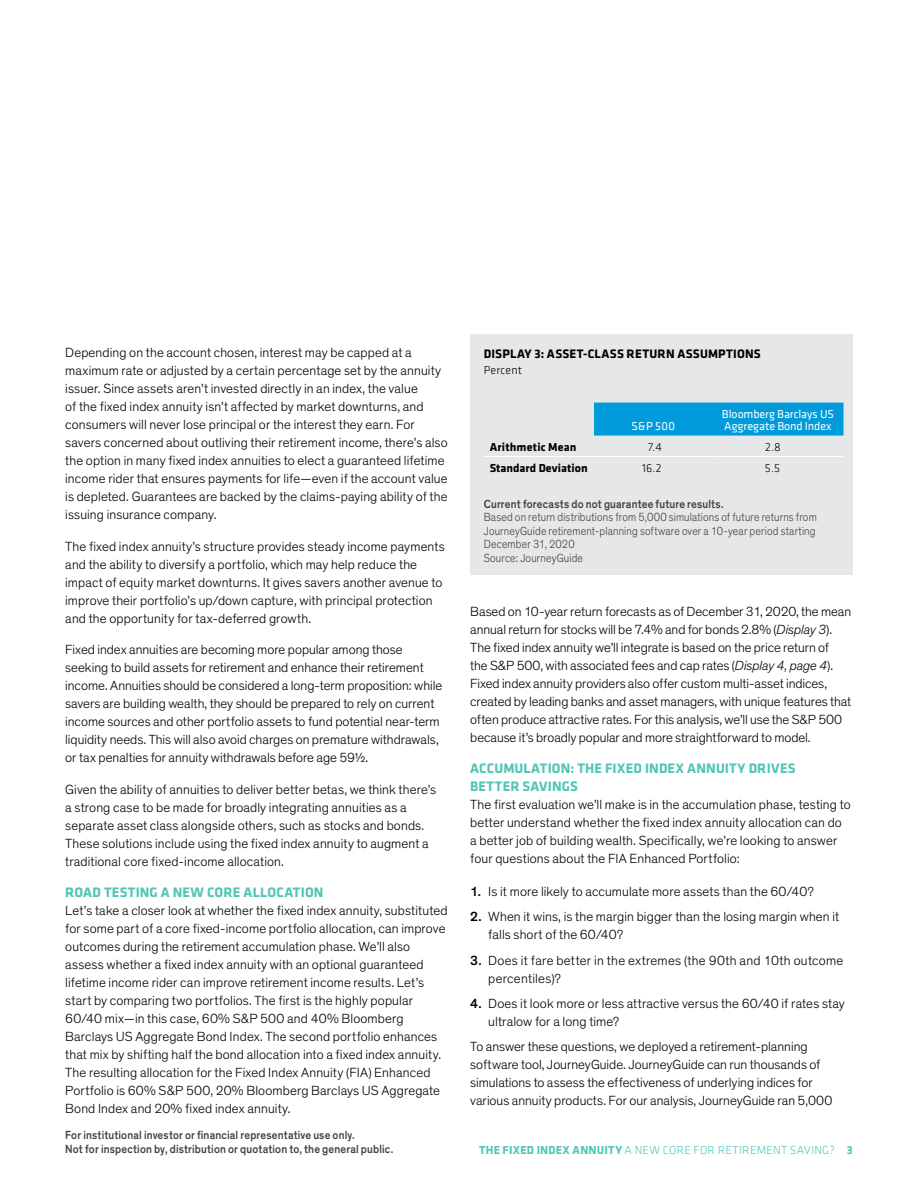
<style>
.page{position:relative;width:918px;height:1188px;background:#fff}
.page>*{position:absolute;margin:0;border:0;box-sizing:border-box;transform-origin:0 0}
.t1{font:700 14.25px/18px "Klavika";letter-spacing:.01em;color:#52c5b4}
.t2{font:300 13.5px/18px "Theinhardt";letter-spacing:.005em;color:#000}
.t3{font:700 12.75px "Klavika";letter-spacing:.015em;color:#000}
.t4{font:300 12px/13.5px "Theinhardt";letter-spacing:.015em;color:#404041;scale:.9 1}
.t5{font:500 12px/13.5px "Theinhardt";letter-spacing:.015em;color:#404041;scale:.9 1}
.t6{font:300 12px "Klavika";letter-spacing:.02em;color:#52c5b4}
.t7{font:12px/12px "Klavika";color:#fff}
.t8{font:700 12px "Klavika";letter-spacing:.01em;color:#000}
.t9{font:300 12px "Klavika";letter-spacing:.01em;color:#000}
.s1{font-style:italic}
.s2{font-weight:500}
.s3{font-weight:700}
</style>
<div class="page">
<div style="left:470px;top:334px;width:383px;height:241px;background:#e6e7e8"></div>
<div style="left:594px;top:403px;width:249px;height:33px;background:#009bdb"></div>
<hr style="left:484px;top:456px;width:110px;height:1px;background:#fff">
<hr style="left:594px;top:456px;width:118px;height:1px;background:#fff">
<hr style="left:712px;top:456px;width:131px;height:1px;background:#fff">
<p class="t2" style="left:65px;top:344px;width:384px">Depending on the account chosen, interest may be capped at a maximum rate or adjusted by a certain percentage set by the annuity issuer. Since assets aren’t invested directly in an index, the value<br>of the fixed index annuity isn’t affected by market downturns, and consumers will never lose principal or the interest they earn. For savers concerned about outliving their retirement income, there’s also the option in many fixed index annuities to elect a guaranteed lifetime income rider that ensures payments for life—even if the account value is depleted. Guarantees are backed by the claims-paying ability of the issuing insurance company.</p>
<p class="t2" style="left:65px;top:538px;width:381px">The fixed index annuity’s structure provides steady income payments and the ability to diversify a portfolio, which may help reduce the impact of equity market downturns. It gives savers another avenue to improve their portfolio’s up/down capture, with principal protection and the opportunity for tax-deferred growth.</p>
<p class="t2" style="left:65px;top:641px;width:379px">Fixed index annuities are becoming more popular among those seeking to build assets for retirement and enhance their retirement income. Annuities should be considered a long-term proposition: while savers are building wealth, they should be prepared to rely on current income sources and other portfolio assets to fund potential near-term liquidity needs. This will also avoid charges on premature withdrawals, or tax penalties for annuity withdrawals before age 59½.</p>
<p class="t2" style="left:65px;top:781px;width:373px">Given the ability of annuities to deliver better betas, we think there’s a strong case to be made for broadly integrating annuities as a separate asset class alongside others, such as stocks and bonds.<br>These solutions include using the fixed index annuity to augment a traditional core fixed-income allocation.</p>
<p class="t1" style="left:65px;top:883px;width:260px">ROAD TESTING A NEW CORE ALLOCATION</p>
<p class="t2" style="left:65px;top:902px;width:384px">Let’s take a closer look at whether the fixed index annuity, substituted for some part of a core fixed-income portfolio allocation, can improve outcomes during the retirement accumulation phase. We’ll also assess whether a fixed index annuity with an optional guaranteed lifetime income rider can improve retirement income results. Let’s start by comparing two portfolios. The first is the highly popular 60/40 mix—in this case, 60% S&amp;P 500 and 40% Bloomberg Barclays US Aggregate Bond Index. The second portfolio enhances that mix by shifting half the bond allocation into a fixed index annuity.<br>The resulting allocation for the Fixed Index Annuity (FIA) Enhanced Portfolio is 60% S&amp;P 500, 20% Bloomberg Barclays US Aggregate Bond Index and 20% fixed index annuity.</p>
<p class="t5" style="left:65px;top:1129px;width:366px">For institutional investor or financial representative use only.<br>Not for inspection by, distribution or quotation to, the general public.</p>
<p class="t3" style="left:484px;top:344px;width:279px">DISPLAY 3: ASSET-CLASS RETURN ASSUMPTIONS</p>
<p class="t9" style="left:484px;top:363px;width:40px">Percent</p>
<p class="t7" style="left:631px;top:419px;width:45px">S&amp;P 500</p>
<p class="t7" style="left:722px;top:407px;width:114px">Bloomberg Barclays US<br>Aggregate Bond Index</p>
<p class="t8" style="left:490px;top:438px;width:88px">Arithmetic Mean</p>
<p class="t9" style="left:648px;top:439px;width:15px">7.4</p>
<p class="t9" style="left:765px;top:439px;width:17px">2.8</p>
<p class="t8" style="left:490px;top:459px;width:100px">Standard Deviation</p>
<p class="t9" style="left:642px;top:460px;width:21px">16.2</p>
<p class="t9" style="left:765px;top:460px;width:17px">5.5</p>
<p class="t5" style="left:484px;top:497px;width:268px">Current forecasts do not guarantee future results.</p>
<p class="t4" style="left:484px;top:510px;width:372px">Based on return distributions from 5,000 simulations of future returns from JourneyGuide retirement-planning software over a 10-year period starting December 31, 2020<br>Source: JourneyGuide</p>
<p class="t2" style="left:470px;top:603px;width:383px">Based on 10-year return forecasts as of December 31, 2020, the mean annual return for stocks will be 7.4% and for bonds 2.8% (<span class="s1">Display 3</span>).<br>The fixed index annuity we’ll integrate is based on the price return of<br>the S&amp;P 500, with associated fees and cap rates (<span class="s1">Display 4, page 4</span>).<br>Fixed index annuity providers also offer custom multi-asset indices, created by leading banks and asset managers, with unique features that often produce attractive rates. For this analysis, we’ll use the S&amp;P 500 because it’s broadly popular and more straightforward to model.</p>
<p class="t1" style="left:470px;top:759px;width:327px">ACCUMULATION: THE FIXED INDEX ANNUITY DRIVES<br>BETTER SAVINGS</p>
<p class="t2" style="left:470px;top:796px;width:382px">The first evaluation we’ll make is in the accumulation phase, testing to better understand whether the fixed index annuity allocation can do a better job of building wealth. Specifically, we’re looking to answer four questions about the FIA Enhanced Portfolio:</p>
<p class="t2" style="left:470px;top:882px;width:345px"><span class="s2">1.</span> Is it more likely to accumulate more assets than the 60/40?</p>
<p class="t2" style="left:488px;top:908px;width:353px;text-indent:-18px"><span class="s2">2.</span> When it wins, is the margin bigger than the losing margin when it falls short of the 60/40?</p>
<p class="t2" style="left:488px;top:951px;width:357px;text-indent:-18px"><span class="s2">3.</span> Does it fare better in the extremes (the 90th and 10th outcome percentiles)?</p>
<p class="t2" style="left:488px;top:995px;width:358px;text-indent:-18px"><span class="s2">4.</span> Does it look more or less attractive versus the 60/40 if rates stay ultralow for a long time?</p>
<p class="t2" style="left:470px;top:1038px;width:364px">To answer these questions, we deployed a retirement-planning software tool, JourneyGuide. JourneyGuide can run thousands of simulations to assess the effectiveness of underlying indices for various annuity products. For our analysis, JourneyGuide ran 5,000</p>
<p class="t6" style="left:479px;top:1143px;width:375px"><span class="s3">THE FIXED INDEX ANNUITY</span> A NEW CORE FOR RETIREMENT SAVING? <span class="s3">3</span></p>
</div>
